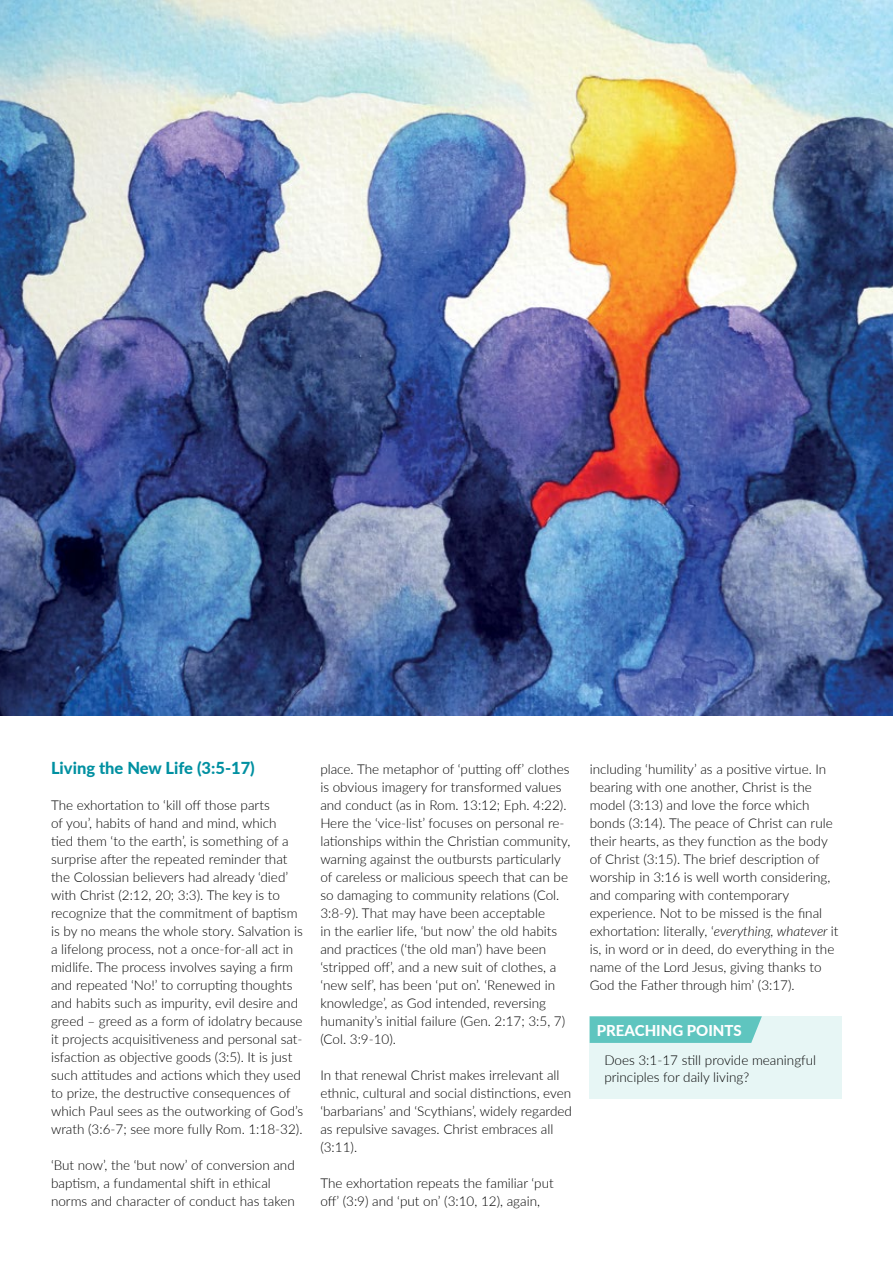
<style>
.page{position:relative;width:893px;height:1263px;background:#fff}
.page>*{position:absolute;margin:0;border:0;box-sizing:border-box;transform-origin:0 0}
.t1{font:800 16.5px "Lato";color:#0090a1}
.t2{font:800 15px "Lato";color:#fff}
.t3{font:300 13.5px/18px "Lato";color:#000}
.s1{font-style:italic}
</style>
<div class="page">
<img style="left:0;top:0;width:893px;height:716px">
<div style="left:590px;top:1016px;width:252px;height:83px;background:#e7f6f5"></div>
<svg style="left:590px;top:1016px;width:172px;height:27px;background:#65c7c1"></svg>
<p class="t1" style="left:51px;top:756px;width:205px">Living the New Life (3:5-17)</p>
<p class="t3" style="left:51px;top:796px;width:254px">The exhortation to ‘kill off those parts<br>of you’, habits of hand and mind, which<br>tied them ‘to the earth’, is something of a surprise after the repeated reminder that the Colossian believers had already ‘died’ with Christ (2:12, 20; 3:3). The key is to recognize that the commitment of baptism is by no means the whole story. Salvation is a lifelong process, not a once-for-all act in midlife. The process involves saying a firm and repeated ‘No!’ to corrupting thoughts and habits such as impurity, evil desire and greed – greed as a form of idolatry because it projects acquisitiveness and personal sat&shy;isfaction as objective goods (3:5). It is just such attitudes and actions which they used to prize, the destructive consequences of which Paul sees as the outworking of God’s wrath (3:6-7; see more fully Rom. 1:18-32).</p>
<p class="t3" style="left:51px;top:1156px;width:245px">‘But now’, the ‘but now’ of conversion and baptism, a fundamental shift in ethical norms and character of conduct has taken</p>
<p class="t3" style="left:320px;top:760px;width:251px">place. The metaphor of ‘putting off’ clothes is obvious imagery for transformed values and conduct (as in Rom. 13:12; Eph. 4:22).<br>Here the ‘vice-list’ focuses on personal re&shy;lationships within the Christian community, warning against the outbursts particularly of careless or malicious speech that can be so damaging to community relations (Col.<br>3:8-9). That may have been acceptable<br>in the earlier life, ‘but now’ the old habits and practices (‘the old man’) have been ‘stripped off’, and a new suit of clothes, a ‘new self’, has been ‘put on’. ‘Renewed in knowledge’, as God intended, reversing humanity’s initial failure (Gen. 2:17; 3:5, 7) (Col. 3:9-10).</p>
<p class="t3" style="left:320px;top:1066px;width:253px">In that renewal Christ makes irrelevant all ethnic, cultural and social distinctions, even ‘barbarians’ and ‘Scythians’, widely regarded as repulsive savages. Christ embraces all (3:11).</p>
<p class="t3" style="left:320px;top:1173px;width:235px">The exhortation repeats the familiar ‘put off’ (3:9) and ‘put on’ (3:10, 12), again,</p>
<p class="t3" style="left:590px;top:759px;width:250px">including ‘humility’ as a positive virtue. In bearing with one another, Christ is the model (3:13) and love the force which bonds (3:14). The peace of Christ can rule their hearts, as they function as the body of Christ (3:15). The brief description of worship in 3:16 is well worth considering, and comparing with contemporary experience. Not to be missed is the final exhortation: literally, ‘<span class="s1">everything, whatever</span> it is, in word or in deed, do everything in the name of the Lord Jesus, giving thanks to God the Father through him’ (3:17).</p>
<p class="t2" style="left:597px;top:1019px;width:147px">PREACHING POINTS</p>
<p class="t3" style="left:604px;top:1052px;width:213px;line-height:16.5px">Does 3:1-17 still provide meaningful principles for daily living?</p>
</div>
